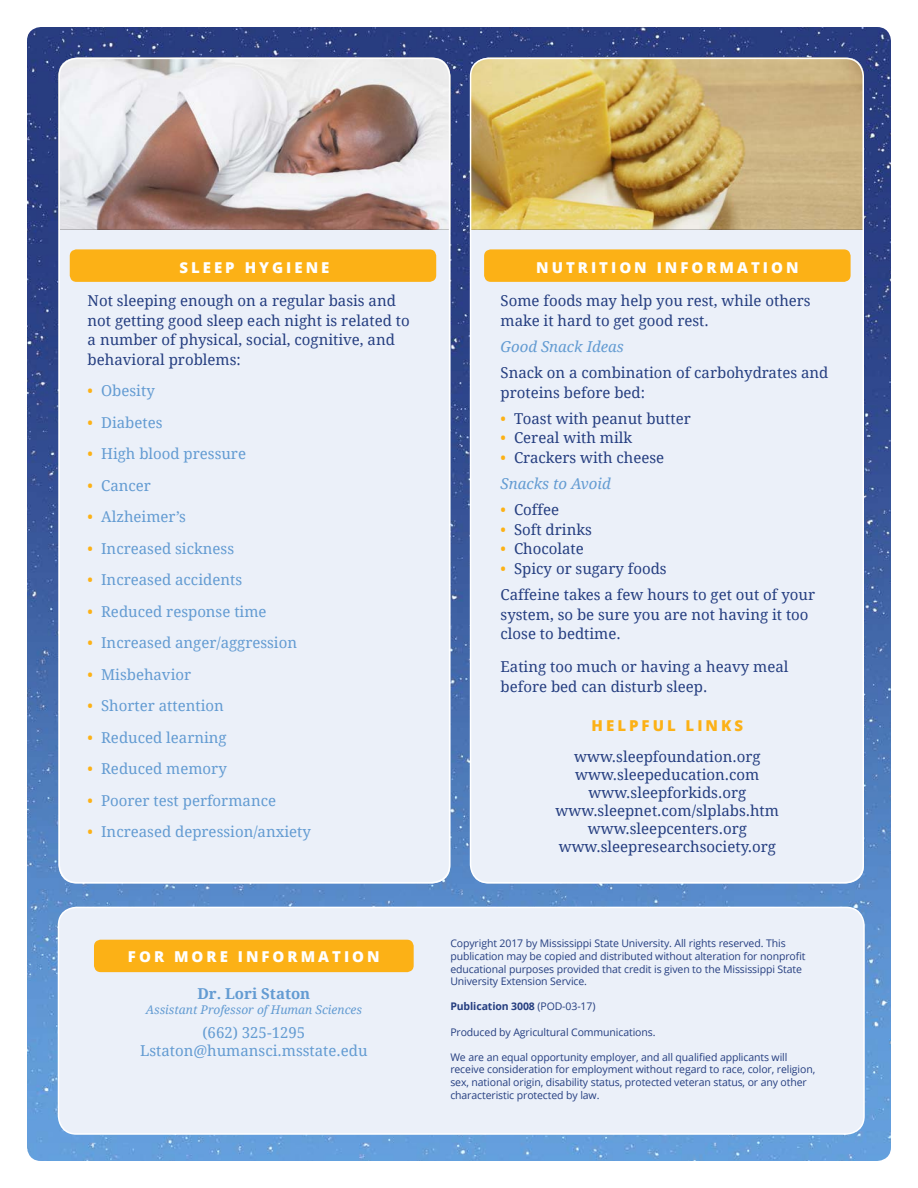
<style>
.page{position:relative;width:918px;height:1188px;background:#fff}
.page>*{position:absolute;margin:0;border:0;box-sizing:border-box;transform-origin:0 0}
.t1{font:15px/19.5px "Droid Serif";color:#253e80}
.t2{font:15px/18px "Droid Serif";color:#639bd2;text-align:center}
.t3{font:800 15px "Open Sans";letter-spacing:.2em;color:#fff}
.t4{font:italic 15px "Droid Serif";color:#639bd2}
.t5{font:700 15px "Droid Serif";color:#639bd2}
.t6{font:800 15px "Open Sans";letter-spacing:.2em;color:#fcb116}
.t7{font:italic 12px "Droid Serif";color:#639bd2}
.t8{font:10.5px/12.6px "Open Sans";letter-spacing:-.01em;color:#253e80}
.t9{font:700 10.5px "Open Sans";letter-spacing:-.01em;color:#253e80}
.s1{color:#fcb116}
.s2{font-style:italic;color:#639bd2}
.s3{font-weight:400}
</style>
<div class="page">
<img style="left:27px;top:27px;width:864px;height:1134px">
<div style="left:58px;top:907px;width:806px;height:227px;background:#ebf0f9;border-radius:18px"></div>
<div style="left:58px;top:907px;width:807px;height:228px;border:2px solid #fff;border-radius:18px"></div>
<div style="left:94px;top:940px;width:320px;height:32px;background:#fcb116;border-radius:7px"></div>
<div style="left:471px;top:58px;width:393px;height:825px;background:#ebf0f9;border-radius:18px"></div>
<img style="left:471px;top:58px;width:393px;height:172px">
<div style="left:484px;top:249px;width:367px;height:33px;background:#fcb116;border-radius:7px"></div>
<div style="left:58px;top:58px;width:392px;height:825px;background:#ebf0f9;border-radius:18px"></div>
<img style="left:59px;top:58px;width:391px;height:172px">
<div style="left:70px;top:249px;width:366px;height:33px;background:#fcb116;border-radius:7px"></div>
<div style="left:59px;top:58px;width:391px;height:825px;border:2px solid #fff;border-radius:18px"></div>
<div style="left:470px;top:58px;width:394px;height:825px;border:2px solid #fff;border-radius:18px"></div>
<p class="t3" style="left:179px;top:256px;width:151px">SLEEP HYGIENE</p>
<p class="t1" style="left:88px;top:291px;width:324px">Not sleeping enough on a regular basis and not getting good sleep each night is related to a number of physical, social, cognitive, and behavioral problems:</p>
<p class="t2" style="left:88px;top:381px;width:69px"><span class="s1">•</span> Obesity</p>
<p class="t2" style="left:88px;top:413px;width:76px"><span class="s1">•</span> Diabetes</p>
<p class="t2" style="left:88px;top:444px;width:160px"><span class="s1">•</span> High blood pressure</p>
<p class="t2" style="left:88px;top:476px;width:65px"><span class="s1">•</span> Cancer</p>
<p class="t2" style="left:88px;top:507px;width:100px"><span class="s1">•</span> Alzheimer’s</p>
<p class="t2" style="left:88px;top:539px;width:148px"><span class="s1">•</span> Increased sickness</p>
<p class="t2" style="left:88px;top:570px;width:156px"><span class="s1">•</span> Increased accidents</p>
<p class="t2" style="left:88px;top:602px;width:180px"><span class="s1">•</span> Reduced response time</p>
<p class="t2" style="left:88px;top:633px;width:211px"><span class="s1">•</span> Increased anger/aggression</p>
<p class="t2" style="left:88px;top:665px;width:105px"><span class="s1">•</span> Misbehavior</p>
<p class="t2" style="left:88px;top:696px;width:138px"><span class="s1">•</span> Shorter attention</p>
<p class="t2" style="left:88px;top:728px;width:141px"><span class="s1">•</span> Reduced learning</p>
<p class="t2" style="left:88px;top:759px;width:141px"><span class="s1">•</span> Reduced memory</p>
<p class="t2" style="left:88px;top:791px;width:190px"><span class="s1">•</span> Poorer test performance</p>
<p class="t2" style="left:88px;top:822px;width:225px"><span class="s1">•</span> Increased depression/anxiety</p>
<p class="t3" style="left:128px;top:945px;width:253px">FOR MORE INFORMATION</p>
<p class="t5" style="left:197px;top:983px;width:114px">Dr. Lori Staton</p>
<p class="t7" style="left:146px;top:1001px;width:218px">Assistant Professor of Human Sciences</p>
<p class="t2" style="left:140px;top:1024px;width:229px">(662) 325-1295<br>Lstaton@humansci.msstate.edu</p>
<p class="t3" style="left:536px;top:256px;width:264px">NUTRITION INFORMATION</p>
<p class="t1" style="left:501px;top:291px;width:312px">Some foods may help you rest, while others make it hard to get good rest.</p>
<p class="t4" style="left:501px;top:336px;width:125px">Good Snack Ideas</p>
<p class="t1" style="left:501px;top:363px;width:329px">Snack on a combination of carbohydrates and proteins before bed:</p>
<p class="t1" style="left:501px;top:408px;width:192px"><span class="s1">•</span> Toast with peanut butter</p>
<p class="t1" style="left:501px;top:428px;width:133px"><span class="s1">•</span> Cereal with milk</p>
<p class="t1" style="left:501px;top:444px;width:165px;line-height:26.2px"><span class="s1">•</span> Crackers with cheese<br><span class="s2">Snacks to Avoid</span></p>
<p class="t1" style="left:501px;top:500px;width:60px"><span class="s1">•</span> Coffee</p>
<p class="t1" style="left:501px;top:519px;width:93px"><span class="s1">•</span> Soft drinks</p>
<p class="t1" style="left:501px;top:539px;width:85px"><span class="s1">•</span> Chocolate</p>
<p class="t1" style="left:501px;top:555px;width:316px;line-height:26.2px"><span class="s1">•</span> Spicy or sugary foods<br>Caffeine takes a few hours to get out of your</p>
<p class="t1" style="left:501px;top:604px;width:310px">system, so be sure you are not having it too close to bedtime.</p>
<p class="t1" style="left:501px;top:657px;width:289px">Eating too much or having a heavy meal before bed can disturb sleep.</p>
<p class="t6" style="left:592px;top:714px;width:153px">HELPFUL LINKS</p>
<p class="t1" style="left:556px;top:747px;width:225px;line-height:18px;text-align:center">www.sleepfoundation.org www.sleepeducation.com www.sleepforkids.org www.sleepnet.com/slplabs.htm www.sleepcenters.org www.sleepresearchsociety.org</p>
<p class="t8" style="left:450px;top:937px;width:357px">Copyright 2017 by Mississippi State University. All rights reserved. This publication may be copied and distributed without alteration for nonprofit educational purposes provided that credit is given to the Mississippi State University Extension Service.</p>
<p class="t9" style="left:450px;top:999px;width:147px">Publication 3008 <span class="s3">(POD-03-17)</span></p>
<p class="t8" style="left:450px;top:1025px;width:207px">Produced by Agricultural Communications.</p>
<p class="t8" style="left:450px;top:1050px;width:366px">We are an equal opportunity employer, and all qualified applicants will receive consideration for employment without regard to race, color, religion, sex, national origin, disability status, protected veteran status, or any other characteristic protected by law.</p>
</div>
